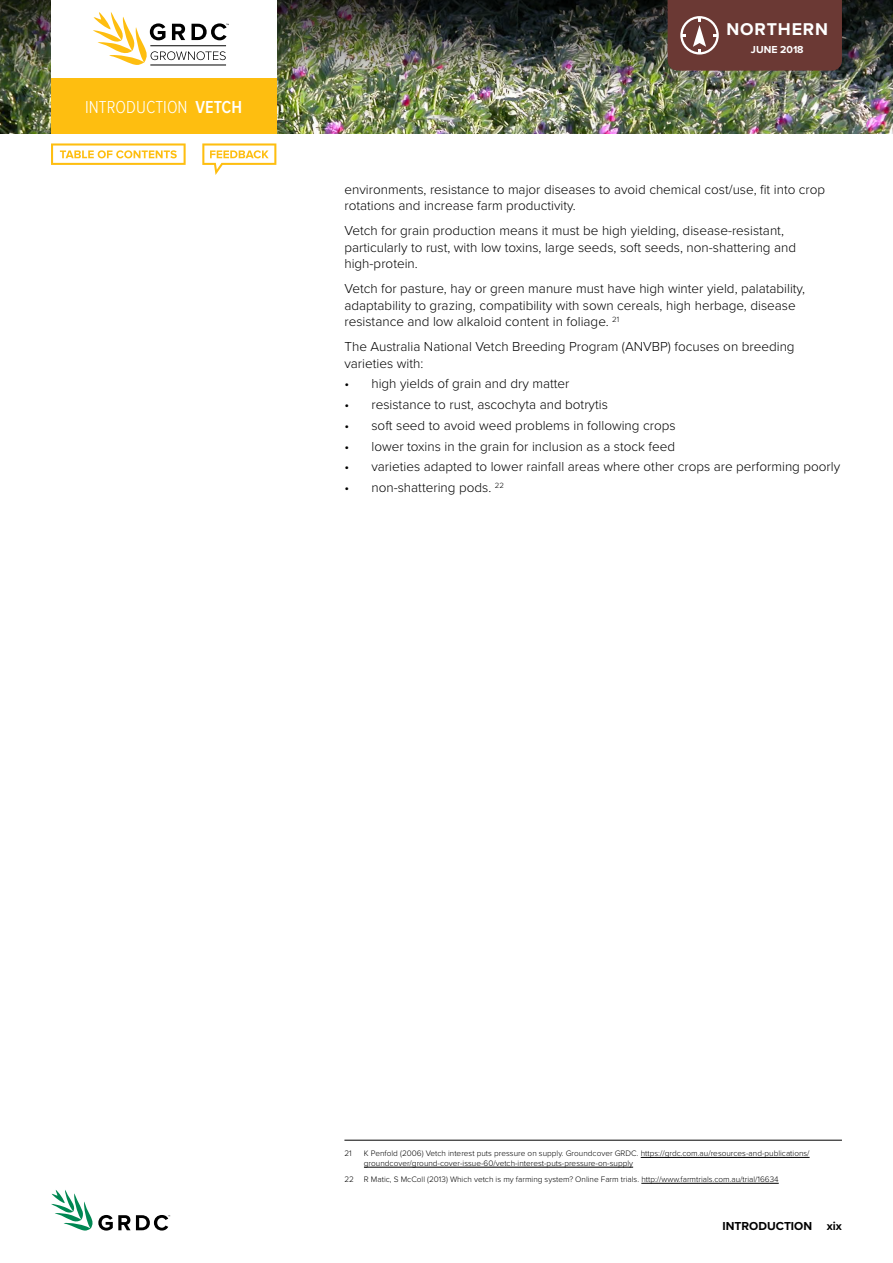
<style>
.page{position:relative;width:893px;height:1263px;background:#fff}
.page>*{position:absolute;margin:0;border:0;box-sizing:border-box;transform-origin:0 0}
.t1{font:300 18px "Proxima Nova Cond";color:#fff}
.t2{font:700 17.7px "Proxima Nova";letter-spacing:.05em;color:#fff}
.t3{font:300 13.5px/16.5px "Proxima Nova";color:#000}
.t4{font:700 12px "Proxima Nova";color:#000}
.t5{font:700 10.5px "Proxima Nova";color:#fff}
.t6{font:300 8.25px/9.8px "Proxima Nova";color:#000}
.s1{font-weight:600}
</style>
<div class="page">
<img style="left:0;top:117px;width:893px;height:16px">
<img style="left:0;top:0;width:893px;height:117px">
<svg style="left:51px;top:1190px;width:119px;height:41px"></svg>
<div style="left:51px;top:0;width:225px;height:81px;background:#fff"></div>
<div style="left:51px;top:78px;width:225px;height:55px;background:#febe10"></div>
<div style="left:668px;top:0;width:174px;height:71px;background:#6b3934"></div>
<hr style="left:150px;top:65px;width:76px;height:1px;background:#000">
<svg style="left:93px;top:12px;width:136px;height:53px"></svg>
<hr style="left:344px;top:1140px;width:498px;height:1px;background:#000">
<hr style="left:641px;top:1157px;width:169px;height:1px;background:#000">
<hr style="left:364px;top:1167px;width:269px;height:1px;background:#000">
<hr style="left:641px;top:1183px;width:138px;height:1px;background:#000">
<svg style="left:51px;top:143px;width:135px;height:22px"></svg>
<svg style="left:202px;top:143px;width:74px;height:32px"></svg>
<h1 class="t1" style="left:85px;top:94px;width:130px">INTRODUCTION <span class="s1">Vetch</span></h1>
<h2 class="t2" style="left:726px;top:19px;width:103px">NORTHERN</h2>
<p class="t5" style="left:751px;top:41px;width:54px">JUNE 2018</p>
<p class="t3" style="left:344px;top:180px;width:482px">environments, resistance to major diseases to avoid chemical cost/use, fit into crop rotations and increase farm productivity.</p>
<p class="t3" style="left:344px;top:222px;width:453px">Vetch for grain production means it must be high yielding, disease-resistant, particularly to rust, with low toxins, large seeds, soft seeds, non-shattering and high-protein.</p>
<p class="t3" style="left:344px;top:280px;width:462px">Vetch for pasture, hay or green manure must have high winter yield, palatability, adaptability to grazing, compatibility with sown cereals, high herbage, disease resistance and low alkaloid content in foliage. <sup>21</sup></p>
<p class="t3" style="left:344px;top:338px;width:452px">The Australia National Vetch Breeding Program (ANVBP) focuses on breeding varieties with:</p>
<p class="t3" style="left:344px;top:375px;width:227px">• high yields of grain and dry matter</p>
<p class="t3" style="left:344px;top:396px;width:265px">• resistance to rust, ascochyta and botrytis</p>
<p class="t3" style="left:344px;top:416px;width:333px">• soft seed to avoid weed problems in following crops</p>
<p class="t3" style="left:344px;top:437px;width:332px">• lower toxins in the grain for inclusion as a stock feed</p>
<p class="t3" style="left:344px;top:458px;width:497px">• varieties adapted to lower rainfall areas where other crops are performing poorly</p>
<p class="t3" style="left:344px;top:479px;width:161px">• non-shattering pods. <sup>22</sup></p>
<p class="t6" style="left:344px;top:1148px;width:9px">21</p>
<p class="t6" style="left:364px;top:1148px;width:447px">K Penfold (2006) Vetch interest puts pressure on supply. Groundcover GRDC. https://grdc.com.au/resources-and-publications/ groundcover/ground-cover-issue-60/vetch-interest-puts-pressure-on-supply</p>
<p class="t6" style="left:344px;top:1174px;width:436px">22 R Matic, S McColl (2013) Which vetch is my farming system? Online Farm trials. http://www.farmtrials.com.au/trial/16634</p>
<p class="t4" style="left:722px;top:1217px;width:121px">INTRODUCTION XIX</p>
</div>
